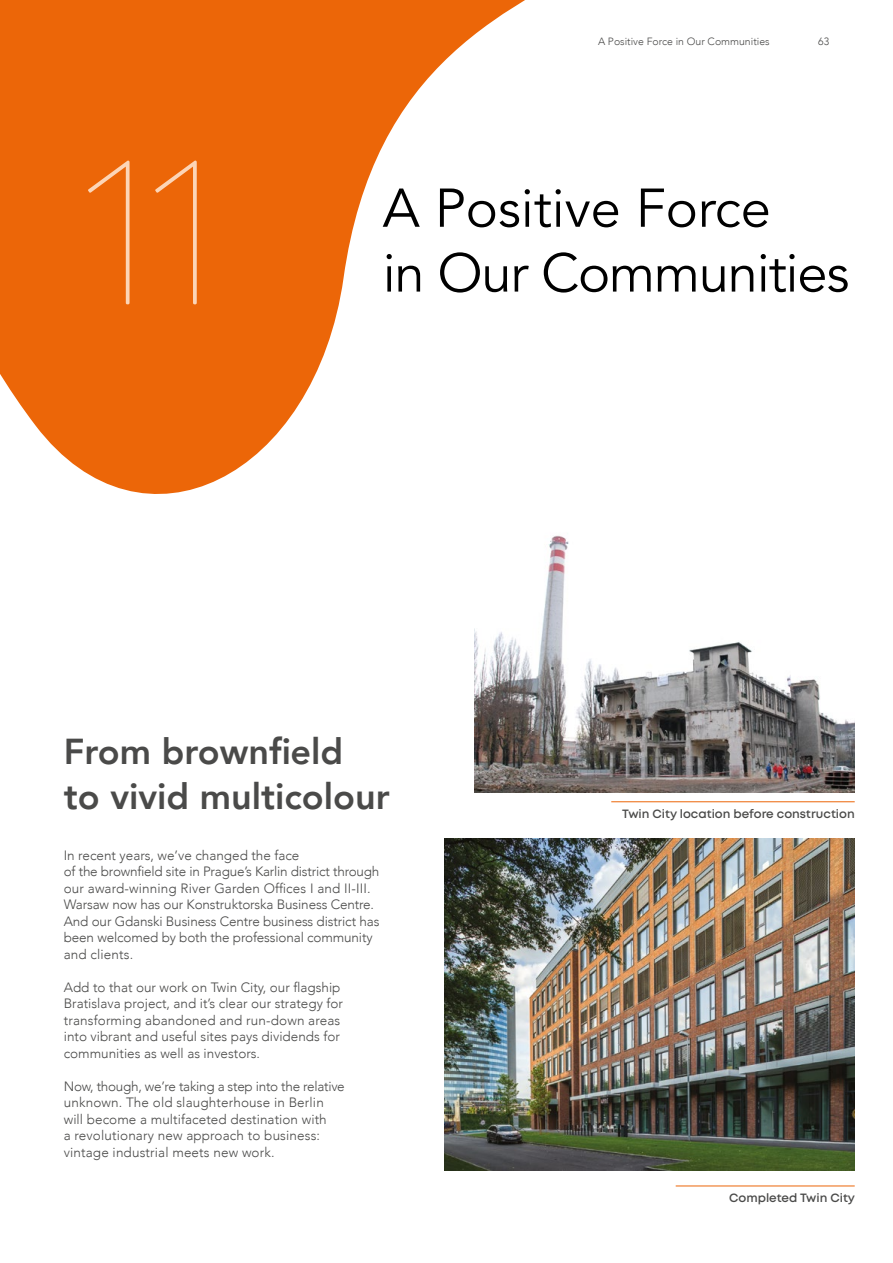
<style>
.page{position:relative;width:893px;height:1263px;background:#fff}
.page>*{position:absolute;margin:0;border:0;box-sizing:border-box;transform-origin:0 0}
.Chapter_-_Number{font:100 210px "Brandon Grotesque";color:#fcd5b7}
.Chapter_-_Headline{font:54px/64.8px "Avenir";letter-spacing:-.02em;color:#000}
.t1{font:800 36px/45px "Avenir";color:#4a4a49}
.Text{font:300 13.5px/16.5px "Avenir";color:#4a4a49}
.Popit_fotiek{font:600 12px "Mont";color:#4a4a49}
.t2{font:300 10.5px "Avenir";color:#4a4a49}
</style>
<div class="page">
<svg style="left:0;top:0;width:525px;height:494px;fill:#ec6608"></svg>
<img style="left:444px;top:838px;width:411px;height:332px">
<img style="left:474px;top:535px;width:381px;height:257px">
<hr style="left:676px;top:1185px;width:179px;height:1px;background:#ec6608">
<hr style="left:611px;top:801px;width:244px;height:1px;background:#ec6608">
<p class="Chapter_-_Number" style="left:85px;top:89px;width:136px">11</p>
<p class="t2" style="left:598px;top:35px;width:173px">A Positive Force in Our Communities</p>
<p class="t2" style="left:818px;top:35px;width:12px">63</p>
<p class="Chapter_-_Headline" style="left:383px;top:177px;width:468px">A Positive Force<br>in Our Communities</p>
<h1 class="t1" style="left:64px;top:729px;width:328px">From brownfield<br>to vivid multicolour</h1>
<p class="Text" style="left:64px;top:847px;width:317px">In recent years, we’ve changed the face<br>of the brownfield site in Prague’s Karlin district through our award-winning River Garden Offices I and II-III.<br>Warsaw now has our Konstruktorska Business Centre.<br>And our Gdanski Business Centre business district has been welcomed by both the professional community and clients.</p>
<p class="Text" style="left:64px;top:979px;width:281px">Add to that our work on Twin City, our flagship Bratislava project, and it’s clear our strategy for transforming abandoned and run-down areas into vibrant and useful sites pays dividends for communities as well as investors.</p>
<p class="Text" style="left:64px;top:1078px;width:283px">Now, though, we’re taking a step into the relative unknown. The old slaughterhouse in Berlin will become a multifaceted destination with<br>a revolutionary new approach to business: vintage industrial meets new work.</p>
<p class="Popit_fotiek" style="left:622px;top:806px;width:234px">Twin City location before construction</p>
<p class="Popit_fotiek" style="left:729px;top:1190px;width:127px">Completed Twin City</p>
</div>
